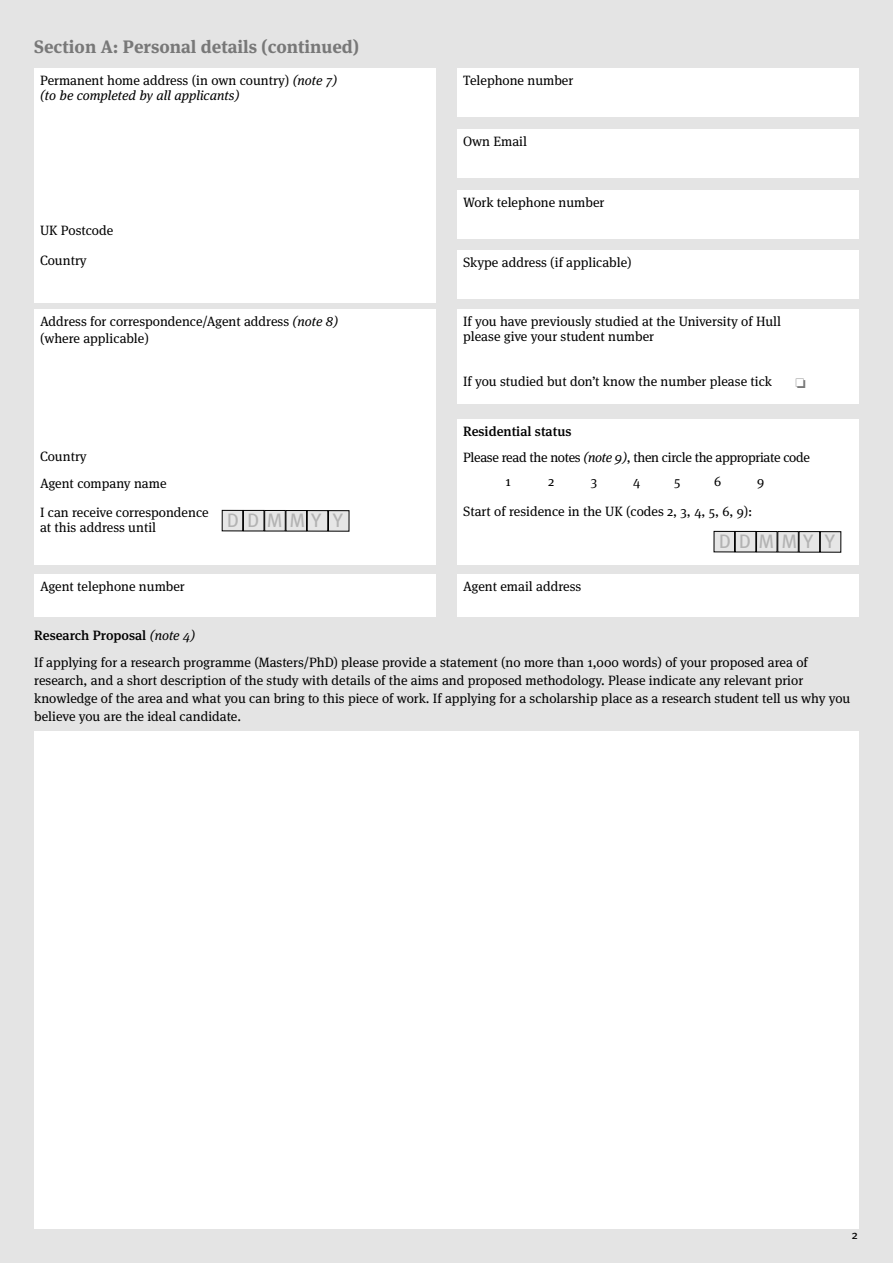
<style>
.page{position:relative;width:893px;height:1263px;background:#e4e4e4}
.page>*{position:absolute;margin:0;border:0;box-sizing:border-box;transform-origin:0 0}
.t1{font:19.5px "Meta OT";letter-spacing:.37em;color:#b3b3b3}
.t2{font:700 18px "Meta Serif OT";color:#787878}
.t3{font:13.5px/15px "Meta Serif OT";color:#000}
.t4{font:13.5px/26.5px "Meta Serif OT";letter-spacing:-.02em;color:#000}
.t5{font:italic 13.5px/15px "Meta Serif OT";color:#000}
.t6{font:12px "Meta OT";color:#000}
.s1{font-style:normal}
.s2{font-style:italic}
.s3{font-weight:500}
</style>
<div class="page">
<div style="left:34px;top:731px;width:825px;height:497px;background:#fff"></div>
<div style="left:457px;top:574px;width:402px;height:43px;background:#fff"></div>
<div style="left:457px;top:419px;width:402px;height:146px;background:#fff"></div>
<div style="left:34px;top:309px;width:402px;height:256px;background:#fff"></div>
<div style="left:34px;top:574px;width:402px;height:43px;background:#fff"></div>
<div style="left:457px;top:309px;width:402px;height:94px;background:#fff"></div>
<div style="left:820px;top:532px;width:21px;height:20px;background:#e6e6e6"></div>
<div style="left:820px;top:531px;width:21px;height:22px;border:1px solid #000"></div>
<div style="left:799px;top:532px;width:21px;height:20px;background:#e6e6e6"></div>
<div style="left:799px;top:531px;width:21px;height:21px;border:1px solid #000"></div>
<div style="left:778px;top:531px;width:20px;height:21px;background:#e6e6e6"></div>
<div style="left:777px;top:531px;width:22px;height:21px;border:1px solid #000"></div>
<div style="left:756px;top:531px;width:21px;height:21px;background:#e6e6e6"></div>
<div style="left:756px;top:531px;width:21px;height:21px;border:1px solid #000"></div>
<div style="left:735px;top:531px;width:21px;height:21px;background:#e6e6e6"></div>
<div style="left:735px;top:531px;width:21px;height:21px;border:1px solid #000"></div>
<div style="left:714px;top:531px;width:20px;height:21px;background:#e6e6e6"></div>
<div style="left:714px;top:531px;width:21px;height:21px;border:1px solid #000"></div>
<div style="left:328px;top:511px;width:21px;height:20px;background:#e6e6e6"></div>
<div style="left:328px;top:510px;width:21px;height:22px;border:1px solid #000"></div>
<div style="left:307px;top:511px;width:21px;height:20px;background:#e6e6e6"></div>
<div style="left:307px;top:510px;width:21px;height:21px;border:1px solid #000"></div>
<div style="left:286px;top:510px;width:20px;height:21px;background:#e6e6e6"></div>
<div style="left:286px;top:510px;width:21px;height:21px;border:1px solid #000"></div>
<div style="left:265px;top:510px;width:20px;height:21px;background:#e6e6e6"></div>
<div style="left:264px;top:510px;width:22px;height:21px;border:1px solid #000"></div>
<div style="left:243px;top:510px;width:21px;height:21px;background:#e6e6e6"></div>
<div style="left:243px;top:510px;width:21px;height:21px;border:1px solid #000"></div>
<div style="left:222px;top:510px;width:21px;height:21px;background:#e6e6e6"></div>
<div style="left:222px;top:510px;width:21px;height:21px;border:1px solid #000"></div>
<div style="left:34px;top:68px;width:402px;height:234px;background:#fff"></div>
<div style="left:457px;top:129px;width:402px;height:49px;background:#fff"></div>
<div style="left:457px;top:190px;width:402px;height:49px;background:#fff"></div>
<div style="left:457px;top:250px;width:402px;height:49px;background:#fff"></div>
<div style="left:457px;top:68px;width:402px;height:49px;background:#fff"></div>
<h2 class="t2" style="left:34px;top:40px;width:327px">Section A: Personal details (continued)</h2>
<p class="t5" style="left:40px;top:73px;width:298px"><span class="s1">Permanent home address (in own country)</span> (note 7) (to be completed by all applicants)</p>
<p class="t3" style="left:40px;top:224px;width:75px">UK Postcode</p>
<p class="t3" style="left:40px;top:254px;width:48px">Country</p>
<p class="t3" style="left:40px;top:314px;width:300px;line-height:16.5px">Address for correspondence/Agent address <span class="s2">(note 8) </span>(where applicable)</p>
<p class="t3" style="left:40px;top:444px;width:128px;line-height:27px">Country<br>Agent company name</p>
<p class="t3" style="left:40px;top:505px;width:170px">I can receive correspondence at this address until</p>
<p class="t3" style="left:40px;top:580px;width:146px">Agent telephone number</p>
<h1 class="t1" style="left:227px;top:514px;width:117px">DDMMY Y</h1>
<p class="t3" style="left:463px;top:74px;width:112px">Telephone number</p>
<p class="t3" style="left:463px;top:135px;width:65px">Own Email</p>
<p class="t3" style="left:463px;top:196px;width:143px">Work telephone number</p>
<p class="t3" style="left:463px;top:255px;width:170px">Skype address (if applicable)</p>
<p class="t3" style="left:463px;top:315px;width:319px">If you have previously studied at the University of Hull please give your student number</p>
<p class="t3" style="left:463px;top:375px;width:310px">If you studied but don’t know the number please tick</p>
<p class="t4" style="left:463px;top:419px;width:348px"><span class="s3">Residential status<br></span>Please read the notes <span class="s2">(note 9)</span>, then circle the appropriate code</p>
<p class="t3" style="left:506px;top:474px;width:7px">1</p>
<p class="t3" style="left:548px;top:474px;width:8px">2</p>
<p class="t3" style="left:591px;top:474px;width:8px">3</p>
<p class="t3" style="left:633px;top:474px;width:9px">4</p>
<p class="t3" style="left:674px;top:474px;width:8px">5</p>
<p class="t3" style="left:714px;top:474px;width:9px">6</p>
<p class="t3" style="left:757px;top:474px;width:9px">9</p>
<p class="t3" style="left:463px;top:504px;width:291px">Start of residence in the UK (codes 2, 3, 4, 5, 6, 9):</p>
<p class="t3" style="left:463px;top:580px;width:120px">Agent email address</p>
<h1 class="t1" style="left:719px;top:535px;width:117px">DDMMY Y</h1>
<p class="t3" style="left:34px;top:623px;width:775px;line-height:26.5px"><span class="s3">Research Proposal</span> <span class="s2">(note 4)<br></span>If applying for a research programme (Masters/PhD) please provide a statement (no more than 1,000 words) of your proposed area of</p>
<p class="t3" style="left:34px;top:672px;width:818px;line-height:18px">research, and a short description of the study with details of the aims and proposed methodology. Please indicate any relevant prior knowledge of the area and what you can bring to this piece of work. If applying for a scholarship place as a research student tell us why you believe you are the ideal candidate.</p>
<p class="t6" style="left:852px;top:1231px;width:8px">2</p>
</div>
